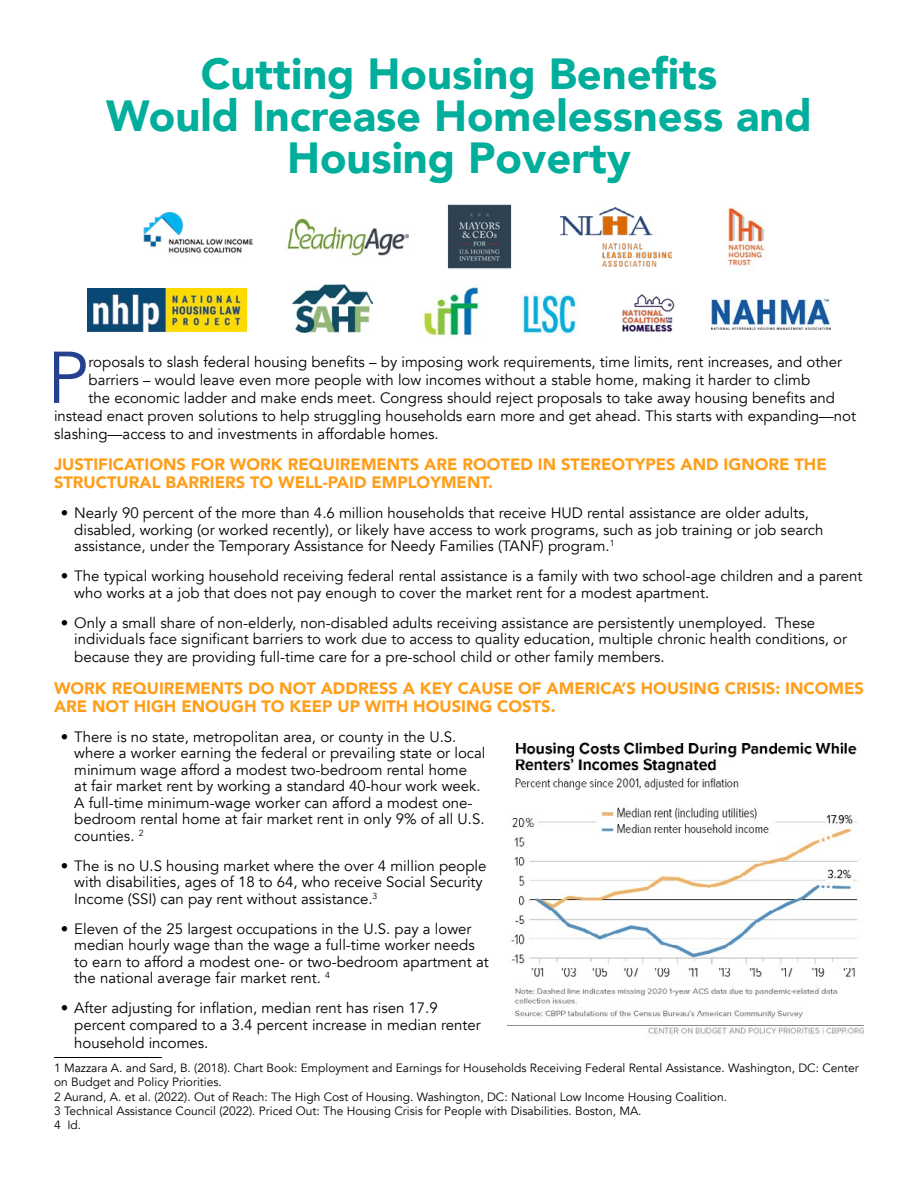
<style>
.page{position:relative;width:918px;height:1188px;background:#fff}
.page>*{position:absolute;margin:0;border:0;box-sizing:border-box;transform-origin:0 0}
.t1{font:72.45px "Avenir";color:#25408f}
.t2{font:900 43.5px/42px "Avenir";color:#00ae9b;text-align:center}
.t3{font:900 16.5px/18px "Avenir";color:#ff9e1a}
.t4{font:15px/16.5px "Avenir";color:#000}
.t5{font:12px/14.4px "Avenir";color:#000}
</style>
<div class="page">
<hr style="left:54px;top:1057px;width:108px;height:1px;background:#000">
<img style="left:507px;top:742px;width:357px;height:293px">
<img style="left:287px;top:218px;width:122px;height:38px">
<img style="left:447px;top:204px;width:65px;height:65px">
<img style="left:88px;top:288px;width:159px;height:43px">
<img style="left:727px;top:207px;width:38px;height:61px">
<img style="left:560px;top:208px;width:111px;height:58px">
<img style="left:143px;top:212px;width:110px;height:42px">
<img style="left:421px;top:286px;width:58px;height:50px">
<img style="left:522px;top:294px;width:54px;height:40px">
<img style="left:622px;top:294px;width:53px;height:38px">
<img style="left:293px;top:285px;width:80px;height:47px">
<img style="left:711px;top:298px;width:119px;height:32px">
<h2 class="t2" style="left:106px;top:51px;width:707px">Cutting Housing Benefits<br>Would Increase Homelessness and<br>Housing Poverty</h2>
<h1 class="t1" style="left:47px;top:335px;width:43px">P</h1>
<p class="t4" style="left:89px;top:354px;width:755px">roposals to slash federal housing benefits – by imposing work requirements, time limits, rent increases, and other</p>
<p class="t4" style="left:89px;top:372px;width:723px">barriers – would leave even more people with low incomes without a stable home, making it harder to climb</p>
<p class="t4" style="left:89px;top:390px;width:748px">the economic ladder and make ends meet. Congress should reject proposals to take away housing benefits and</p>
<p class="t4" style="left:54px;top:408px;width:804px">instead enact proven solutions to help struggling households earn more and get ahead. This starts with expanding—not</p>
<p class="t4" style="left:54px;top:426px;width:386px">slashing—access to and investments in affordable homes.</p>
<p class="t3" style="left:54px;top:455px;width:774px">JUSTIFICATIONS FOR WORK REQUIREMENTS ARE ROOTED IN STEREOTYPES AND IGNORE THE<br>STRUCTURAL BARRIERS TO WELL-PAID EMPLOYMENT.</p>
<p class="t4" style="left:74px;top:505px;width:751px;text-indent:-14px">• Nearly 90 percent of the more than 4.6 million households that receive HUD rental assistance are older adults, disabled, working (or worked recently), or likely have access to work programs, such as job training or job search assistance, under the Temporary Assistance for Needy Families (TANF) program.<sup>1</sup></p>
<p class="t4" style="left:74px;top:568px;width:790px;text-indent:-14px">• The typical working household receiving federal rental assistance is a family with two school-age children and a parent who works at a job that does not pay enough to cover the market rent for a modest apartment.</p>
<p class="t4" style="left:74px;top:615px;width:774px;text-indent:-14px">• Only a small share of non-elderly, non-disabled adults receiving assistance are persistently unemployed. These individuals face significant barriers to work due to access to quality education, multiple chronic health conditions, or</p>
<p class="t4" style="left:74px;top:649px;width:592px">because they are providing full-time care for a pre-school child or other family members.</p>
<p class="t3" style="left:54px;top:679px;width:811px">WORK REQUIREMENTS DO NOT ADDRESS A KEY CAUSE OF AMERICA’S HOUSING CRISIS: INCOMES<br>ARE NOT HIGH ENOUGH TO KEEP UP WITH HOUSING COSTS.</p>
<p class="t4" style="left:74px;top:729px;width:413px;text-indent:-14px">• There is no state, metropolitan area, or county in the U.S. where a worker earning the federal or prevailing state or local minimum wage afford a modest two-bedroom rental home<br>at fair market rent by working a standard 40-hour work week.<br>A full-time minimum-wage worker can afford a modest one&shy;bedroom rental home at fair market rent in only 9% of all U.S. counties. <sup>2</sup></p>
<p class="t4" style="left:74px;top:858px;width:414px;text-indent:-14px">• The is no U.S housing market where the over 4 million people with disabilities, ages of 18 to 64, who receive Social Security<br>Income (SSI) can pay rent without assistance.<sup>3</sup></p>
<p class="t4" style="left:74px;top:921px;width:416px;text-indent:-14px">• Eleven of the 25 largest occupations in the U.S. pay a lower median hourly wage than the wage a full-time worker needs to earn to afford a modest one- or two-bedroom apartment at the national average fair market rent. <sup>4</sup></p>
<p class="t4" style="left:74px;top:1000px;width:408px;text-indent:-14px">• After adjusting for inflation, median rent has risen 17.9 percent compared to a 3.4 percent increase in median renter</p>
<p class="t4" style="left:74px;top:1035px;width:136px">household incomes.</p>
<p class="t5" style="left:54px;top:1061px;width:806px">1 Mazzara A. and Sard, B. (2018). Chart Book: Employment and Earnings for Households Receiving Federal Rental Assistance. Washington, DC: Center on Budget and Policy Priorities.<br>2 Aurand, A. et al. (2022). Out of Reach: The High Cost of Housing. Washington, DC: National Low Income Housing Coalition.<br>3 Technical Assistance Council (2022). Priced Out: The Housing Crisis for People with Disabilities. Boston, MA.<br>4 Id.</p>
</div>
